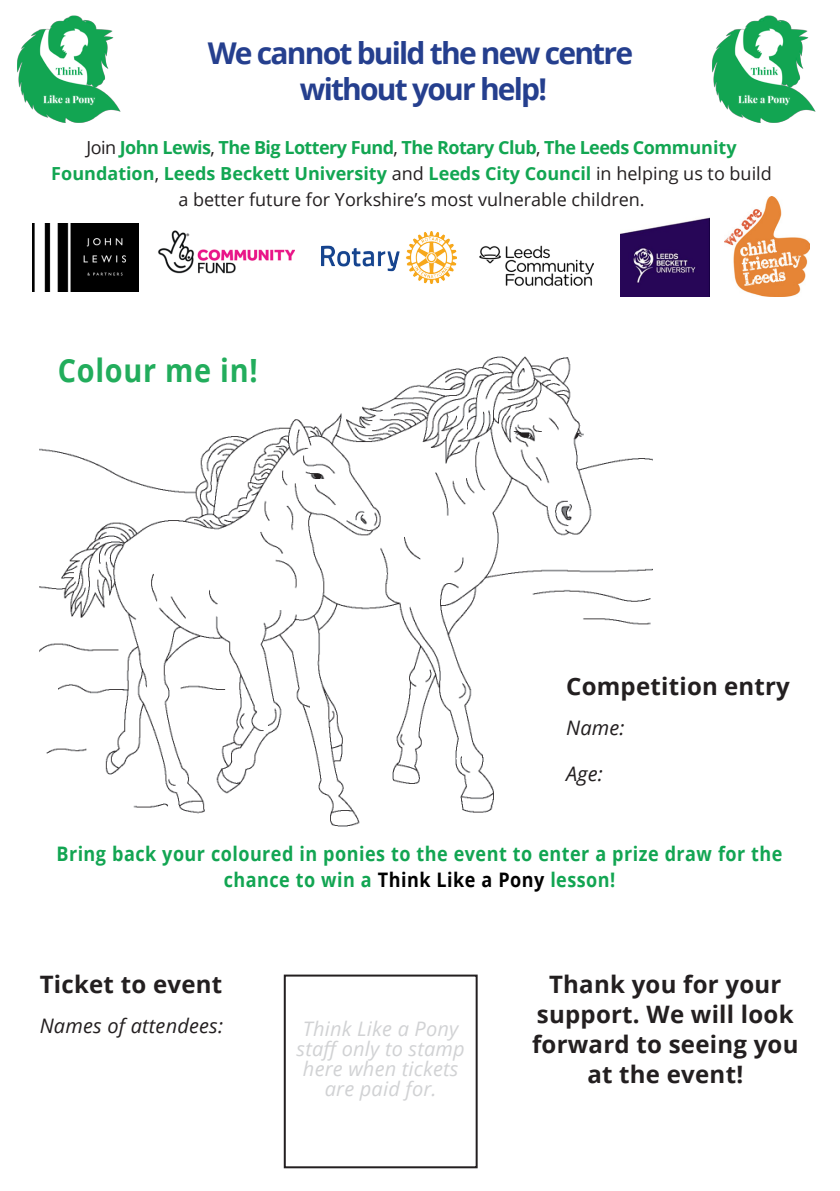
<style>
.page{position:relative;width:840px;height:1191px;background:#fff}
.page>*{position:absolute;margin:0;border:0;box-sizing:border-box;transform-origin:0 0}
.t1{font:700 32px "Open Sans";letter-spacing:.025em;color:#22ad5c;scale:.9 1}
.t2{font:700 30px "Open Sans";letter-spacing:-.06em;color:#253f8e}
.t3{font:700 24px/30px "Open Sans";letter-spacing:.01em;color:#231f20;text-align:center}
.t4{font:700 20px/26px "Open Sans";letter-spacing:.025em;color:#12a552;text-align:center;scale:.9 1}
.t5{font:italic 20px/20px "Open Sans";letter-spacing:.01em;color:#d1d2d4;text-align:center}
.t6{font:italic 20px "Open Sans";letter-spacing:.01em;color:#231f20}
.t7{font:18px/26px "Open Sans";color:#231f20;text-align:center}
.t8{font:700 18px "Open Sans";letter-spacing:-.03em;color:#12a652}
.s1{font-weight:400;color:#231f20}
.s2{font-weight:700;color:#12a652}
.s3{color:#000}
</style>
<div class="page">
<img style="left:40px;top:356px;width:612px;height:471px">
<img style="left:158px;top:230px;width:136px;height:44px">
<img style="left:479px;top:245px;width:114px;height:41px">
<img style="left:620px;top:217px;width:89px;height:79px">
<img style="left:724px;top:196px;width:85px;height:100px">
<img style="left:321px;top:232px;width:135px;height:51px">
<div style="left:283px;top:974px;width:194px;height:194px;border:2px solid #231f20"></div>
<img style="left:17px;top:15px;width:103px;height:108px">
<img style="left:712px;top:15px;width:102px;height:108px">
<img style="left:32px;top:223px;width:106px;height:68px">
<p class="t2" style="left:207px;top:32px;width:426px">We cannot build the new centre</p>
<p class="t2" style="left:299px;top:68px;width:248px">without your help!</p>
<p class="t8" style="left:86px;top:134px;width:651px"><span class="s1">Join</span> John Lewis<span class="s1">,</span> The Big Lottery Fund<span class="s1">,</span> The Rotary Club<span class="s1">,</span> The Leeds Community</p>
<p class="t7" style="left:51px;top:160px;width:721px"><span class="s2">Foundation</span>, <span class="s2">Leeds Beckett University</span> and <span class="s2">Leeds City Council</span> in helping us to build a better future for Yorkshire’s most vulnerable children.</p>
<p class="t1" style="left:58px;top:348px;width:223px">Colour me in!</p>
<p class="t3" style="left:566px;top:670px;width:225px">Competition entry</p>
<p class="t6" style="left:566px;top:713px;width:60px">Name:</p>
<p class="t6" style="left:566px;top:759px;width:38px">Age:</p>
<p class="t4" style="left:56px;top:840px;width:807px">Bring back your coloured in ponies to the event to enter a prize draw for the chance to win a <span class="s3">Think Like a Pony</span> lesson!</p>
<p class="t3" style="left:40px;top:968px;width:184px">Ticket to event</p>
<p class="t6" style="left:40px;top:1012px;width:185px">Names of attendees:</p>
<p class="t5" style="left:296px;top:1018px;width:170px">Think Like a Pony staff only to stamp here when tickets are paid for.</p>
<p class="t3" style="left:531px;top:968px;width:268px">Thank you for your support. We will look forward to seeing you at the event!</p>
</div>
